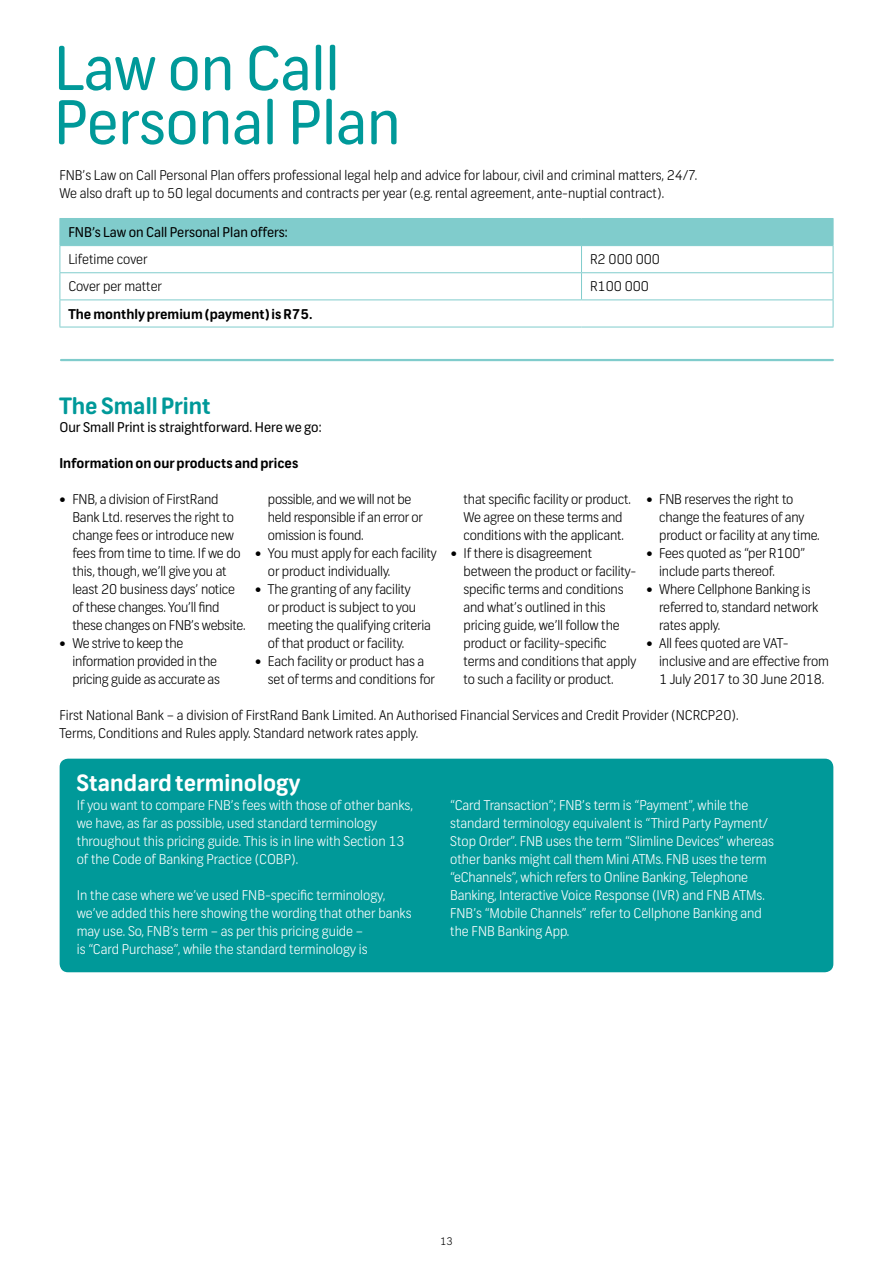
<style>
.page{position:relative;width:893px;height:1263px;background:#fff}
.page>*{position:absolute;margin:0;border:0;box-sizing:border-box;transform-origin:0 0}
.t1{font:60px/54px "FNB Sans";color:#099}
.t2{font:700 22.5px "FNB Sans";color:#fff}
.t3{font:700 22.5px "FNB Sans";color:#099}
.t4{font:300 13.5px/18px "FNB Sans";letter-spacing:-.01em;color:#000}
.t5{font:300 13.5px/18px "FNB Sans";color:#fff}
.t6{font:13.5px "FNB Sans";color:#000}
.t7{font:700 13.5px "FNB Sans";color:#000}
.t8{font:300 10.5px "FNB Sans";color:#000}
.s1{font-weight:700}
</style>
<div class="page">
<svg style="left:60px;top:218px;width:774px;height:109px"></svg>
<hr style="left:60px;top:327px;width:521px;height:1px;background:#80cccc">
<hr style="left:581px;top:327px;width:252px;height:1px;background:#80cccc">
<hr style="left:61px;top:359px;width:772px;height:2px;background:#80cccc">
<div style="left:60px;top:759px;width:773px;height:213px;background:#099;border-radius:9px"></div>
<h1 class="t1" style="left:54px;top:42px;width:348px">Law on Call<br>Personal Plan</h1>
<p class="t4" style="left:59px;top:166px;width:639px">FNB’s Law on Call Personal Plan offers professional legal help and advice for labour, civil and criminal matters, 24/7.<br>We also draft up to 50 legal documents and contracts per year (e.g. rental agreement, ante-nuptial contract).</p>
<p class="t6" style="left:68px;top:224px;width:221px">FNB’s Law on Call Personal Plan offers:</p>
<p class="t4" style="left:68px;top:250px;width:81px">Lifetime cover</p>
<p class="t4" style="left:590px;top:250px;width:71px">R2 000 000</p>
<p class="t4" style="left:68px;top:278px;width:95px">Cover per matter</p>
<p class="t4" style="left:590px;top:278px;width:61px">R100 000</p>
<p class="t7" style="left:68px;top:305px;width:246px">The monthly premium (payment) is R75.</p>
<h2 class="t3" style="left:59px;top:392px;width:153px">The Small Print</h2>
<p class="t6" style="left:59px;top:419px;width:264px">Our Small Print is straightforward. Here we go:</p>
<p class="t7" style="left:59px;top:455px;width:240px">Information on our products and prices</p>
<p class="t4" style="left:72px;top:490px;width:175px;text-indent:-13px"><span class="s1">•</span> FNB, a division of FirstRand<br>Bank Ltd. reserves the right to change fees or introduce new fees from time to time. If we do this, though, we’ll give you at least 20 business days’ notice of these changes. You’ll find these changes on FNB’s website.</p>
<p class="t4" style="left:72px;top:634px;width:149px;text-indent:-13px"><span class="s1">•</span> We strive to keep the information provided in the pricing guide as accurate as</p>
<p class="t4" style="left:268px;top:490px;width:156px">possible, and we will not be held responsible if an error or omission is found.</p>
<p class="t4" style="left:268px;top:544px;width:170px;text-indent:-13px"><span class="s1">•</span> You must apply for each facility or product individually.</p>
<p class="t4" style="left:268px;top:580px;width:164px;text-indent:-13px"><span class="s1">•</span> The granting of any facility<br>or product is subject to you meeting the qualifying criteria of that product or facility.</p>
<p class="t4" style="left:268px;top:652px;width:169px;text-indent:-13px"><span class="s1">•</span> Each facility or product has a set of terms and conditions for</p>
<p class="t4" style="left:464px;top:490px;width:169px">that specific facility or product.<br>We agree on these terms and conditions with the applicant.</p>
<p class="t4" style="left:464px;top:544px;width:174px;text-indent:-13px"><span class="s1">•</span> If there is disagreement between the product or facility&shy;specific terms and conditions and what’s outlined in this pricing guide, we’ll follow the product or facility-specific terms and conditions that apply to such a facility or product.</p>
<p class="t4" style="left:659px;top:490px;width:162px;text-indent:-13px"><span class="s1">•</span> FNB reserves the right to change the features of any product or facility at any time.</p>
<p class="t4" style="left:659px;top:544px;width:148px;text-indent:-13px"><span class="s1">•</span> Fees quoted as “per R100” include parts thereof.</p>
<p class="t4" style="left:659px;top:580px;width:160px;text-indent:-13px"><span class="s1">•</span> Where Cellphone Banking is referred to, standard network rates apply.</p>
<p class="t4" style="left:659px;top:634px;width:171px;text-indent:-13px"><span class="s1">•</span> All fees quoted are VAT&shy;inclusive and are effective from<br>1 July 2017 to 30 June 2018.</p>
<p class="t4" style="left:59px;top:706px;width:681px">First National Bank – a division of FirstRand Bank Limited. An Authorised Financial Services and Credit Provider (NCRCP20).<br>Terms, Conditions and Rules apply. Standard network rates apply.</p>
<h2 class="t2" style="left:77px;top:769px;width:225px">Standard terminology</h2>
<p class="t5" style="left:77px;top:796px;width:338px">If you want to compare FNB’s fees with those of other banks, we have, as far as possible, used standard terminology throughout this pricing guide. This is in line with Section 13 of the Code of Banking Practice (COBP).</p>
<p class="t5" style="left:77px;top:886px;width:336px">In the case where we’ve used FNB-specific terminology, we’ve added this here showing the wording that other banks may use. So, FNB’s term – as per this pricing guide –<br>is “Card Purchase”, while the standard terminology is</p>
<p class="t5" style="left:450px;top:796px;width:325px">“Card Transaction”; FNB’s term is “Payment”, while the standard terminology equivalent is “Third Party Payment/ Stop Order”. FNB uses the term “Slimline Devices” whereas other banks might call them Mini ATMs. FNB uses the term “eChannels”, which refers to Online Banking, Telephone Banking, Interactive Voice Response (IVR) and FNB ATMs.<br>FNB’s “Mobile Channels” refer to Cellphone Banking and the FNB Banking App.</p>
<p class="t8" style="left:440px;top:1235px;width:14px">13</p>
</div>
